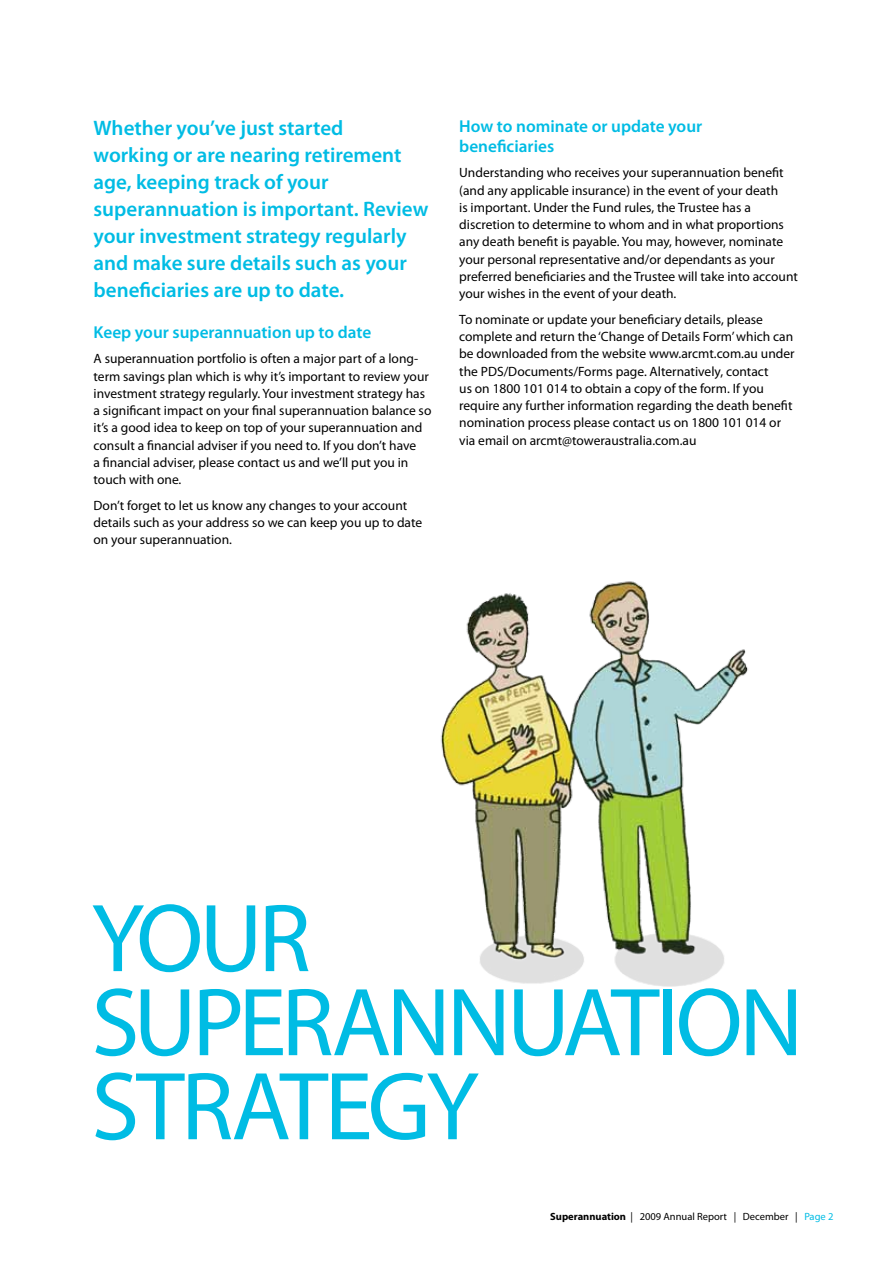
<style>
.page{position:relative;width:893px;height:1263px;background:#fff}
.page>*{position:absolute;margin:0;border:0;box-sizing:border-box;transform-origin:0 0}
.t1{font:97.5px/84px "Myriad Pro";letter-spacing:-.045em;color:#00bce4}
.t2{font:600 21px/27px "Myriad Pro";color:#00bce4}
.t3{font:600 17.25px/19.5px "Myriad Pro";color:#00bce4}
.t4{font:13.5px/17.2px "Myriad Pro";color:#000}
.t5{font:10.5px "Myriad Pro";color:#000}
.s1{font-weight:700}
.s2{color:#00bce4}
</style>
<div class="page">
<img style="left:440px;top:581px;width:308px;height:406px">
<h2 class="t2" style="left:94px;top:114px;width:336px">Whether you’ve just started<br>working or are nearing retirement age, keeping track of your superannuation is important. Review your investment strategy regularly and make sure details such as your beneficiaries are up to date.</h2>
<p class="t3" style="left:94px;top:322px;width:279px">Keep your superannuation up to date</p>
<p class="t4" style="left:94px;top:350px;width:339px">A superannuation portfolio is often a major part of a long&shy;term savings plan which is why it’s important to review your investment strategy regularly. Your investment strategy has a significant impact on your final superannuation balance so it’s a good idea to keep on top of your superannuation and consult a financial adviser if you need to. If you don’t have<br>a financial adviser, please contact us and we’ll put you in touch with one.</p>
<p class="t4" style="left:94px;top:496px;width:330px">Don’t forget to let us know any changes to your account details such as your address so we can keep you up to date on your superannuation.</p>
<p class="t3" style="left:459px;top:116px;width:245px">How to nominate or update your beneficiaries</p>
<p class="t4" style="left:459px;top:164px;width:340px">Understanding who receives your superannuation benefit (and any applicable insurance) in the event of your death<br>is important. Under the Fund rules, the Trustee has a discretion to determine to whom and in what proportions any death benefit is payable. You may, however, nominate your personal representative and/or dependants as your preferred beneficiaries and the Trustee will take into account your wishes in the event of your death.</p>
<p class="t4" style="left:459px;top:310px;width:337px">To nominate or update your beneficiary details, please complete and return the ‘Change of Details Form’ which can be downloaded from the website www.arcmt.com.au under the PDS/Documents/Forms page. Alternatively, contact<br>us on 1800 101 014 to obtain a copy of the form. If you require any further information regarding the death benefit nomination process please contact us on 1800 101 014 or via email on arcmt@toweraustralia.com.au</p>
<h1 class="t1" style="left:91px;top:895px;width:713px">You r superannuation strategy</h1>
<p class="t5" style="left:550px;top:1210px;width:285px"><span class="s1">Superannuation</span> | 2009 Annual Report | December | <span class="s2">Page 2</span></p>
</div>
